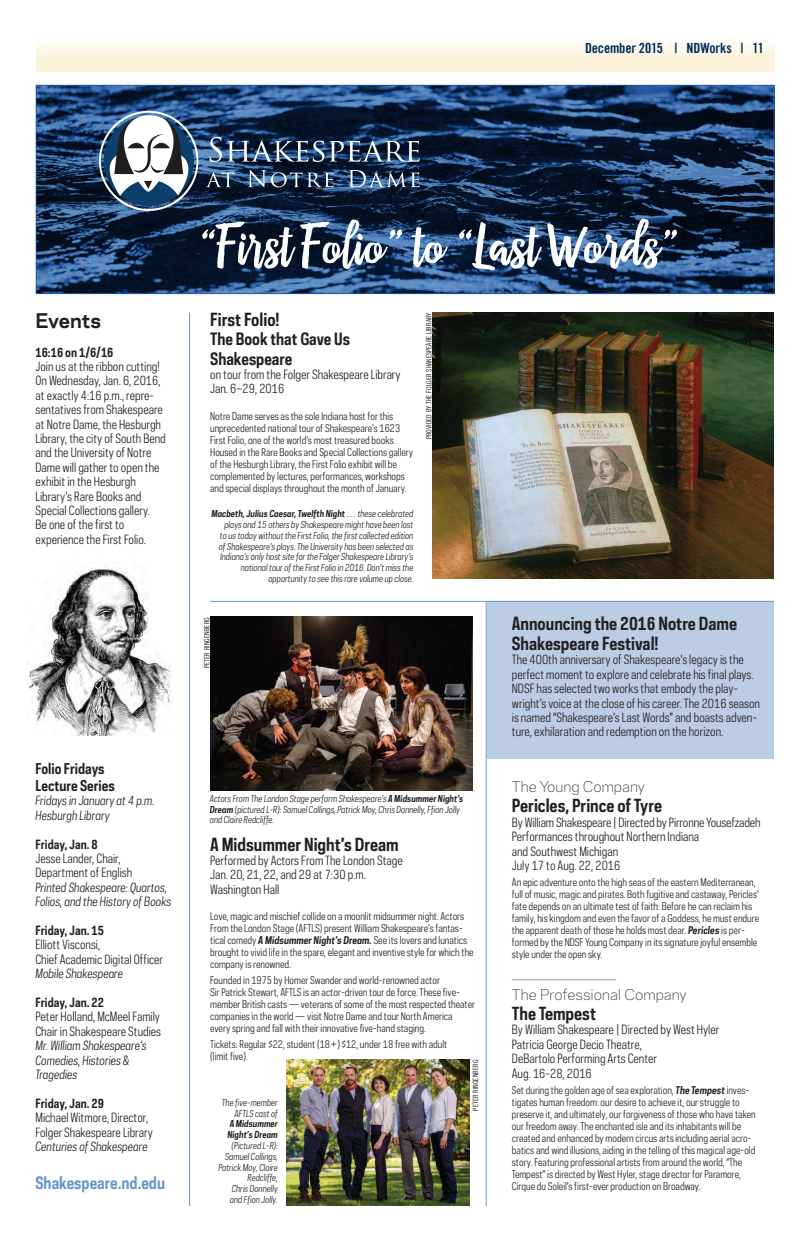
<style>
.page{position:relative;width:810px;height:1242px;background:#fff}
.page>*{position:absolute;margin:0;border:0;box-sizing:border-box;transform-origin:0 0}
.t1{font:87.8px "Carolinea";color:#fff}
.t2{font:700 19px "Galaxie Polaris";color:#231f20}
.t3{font:700 17px/20.4px "Galaxie Polaris Condensed";color:#231f20}
.t4{font:700 16px/19.2px "Galaxie Polaris Condensed";color:#231f20}
.t5{font:700 16px "Galaxie Polaris Condensed";color:#6696c8}
.t6{font:300 14px "Galaxie Polaris";color:#231f20}
.t7{font:700 14px/16.8px "Galaxie Polaris Condensed";color:#231f20}
.t8{font:14px "Trade Gothic Bold Cond Twenty";letter-spacing:-.01em;color:#00295c}
.t9{font:12px/14.4px "Galaxie Polaris Condensed";color:#231f20}
.t10{font:italic 12px/14.4px "Galaxie Polaris Condensed";color:#231f20}
.t11{font:700 12px "Galaxie Polaris Condensed";color:#231f20}
.t12{font:10px/12px "Galaxie Polaris Condensed";color:#231f20}
.t13{font:italic 9px/10.8px "Galaxie Polaris Condensed";color:#231f20;text-align:right}
.t14{font:italic 700 9px/10.8px "Galaxie Polaris Condensed";color:#231f20}
.t15{font:7.2px "Trade Gothic Cond Eighteen";color:#231f20}
.s1{font-weight:700}
.s2{font-weight:700;font-style:italic}
</style>
<div class="page">
<div style="left:487px;top:601px;width:287px;height:158px;background:#bbcce5"></div>
<div style="left:36px;top:36px;width:738px;height:36px;background:linear-gradient(to bottom,#fefcf9,#f9f1d3)"></div>
<svg style="left:36px;top:85px;width:738px;height:209px;background:#193458"></svg>
<svg style="left:210px;top:137px;width:210px;height:25px;background:#455b78"></svg>
<svg style="left:206px;top:172px;width:28px;height:15px"></svg>
<svg style="left:248px;top:170px;width:85px;height:17px"></svg>
<svg style="left:349px;top:170px;width:71px;height:17px"></svg>
<svg style="left:99px;top:111px;width:100px;height:100px"></svg>
<hr style="left:189px;top:313px;width:1px;height:893px;background:#6696c8">
<img style="left:432px;top:313px;width:342px;height:266px">
<hr style="left:210px;top:601px;width:564px;height:1px;background:#6696c8">
<img style="left:210px;top:616px;width:262px;height:175px">
<hr style="left:486px;top:601px;width:1px;height:605px;background:#6696c8">
<img style="left:286px;top:1060px;width:184px;height:146px">
<hr style="left:512px;top:980px;width:104px;height:1px;background:#95979a">
<img style="left:26px;top:568px;width:146px;height:168px">
<h3 class="t8" style="left:585px;top:40px;width:180px">December 2015 | NDWorks | 11</h3>
<h2 class="t2" style="left:36px;top:306px;width:67px">Events</h2>
<p class="t11" style="left:36px;top:344px;width:80px">16:16 on 1/6/16</p>
<p class="t9" style="left:36px;top:359px;width:132px">Join us at the ribbon cutting!<br>On Wednesday, Jan. 6, 2016, at exactly 4:16 p.m., repre&shy;sentatives from Shakespeare at Notre Dame, the Hesburgh<br>Library, the city of South Bend and the University of Notre<br>Dame will gather to open the exhibit in the Hesburgh<br>Library’s Rare Books and<br>Special Collections gallery.<br>Be one of the first to experience the First Folio.</p>
<h3 class="t7" style="left:36px;top:760px;width:81px">Folio Fridays<br>Lecture Series</h3>
<p class="t10" style="left:36px;top:793px;width:121px">Fridays in January at 4 p.m.<br>Hesburgh Library</p>
<p class="t11" style="left:36px;top:836px;width:64px">Friday, Jan. 8</p>
<p class="t9" style="left:36px;top:851px;width:98px">Jesse Lander, Chair,<br>Department of English</p>
<p class="t10" style="left:36px;top:880px;width:137px">Printed Shakespeare: Quartos,<br>Folios, and the History of Books</p>
<p class="t11" style="left:36px;top:922px;width:70px">Friday, Jan. 15</p>
<p class="t9" style="left:36px;top:937px;width:129px">Elliott Visconsi,<br>Chief Academic Digital Officer</p>
<p class="t10" style="left:36px;top:966px;width:89px">Mobile Shakespeare</p>
<p class="t11" style="left:36px;top:994px;width:70px">Friday, Jan. 22</p>
<p class="t9" style="left:36px;top:1009px;width:127px">Peter Holland, McMeel Family<br>Chair in Shakespeare Studies</p>
<p class="t10" style="left:36px;top:1038px;width:113px">Mr. William Shakespeare’s<br>Comedies, Histories &amp;<br>Tragedies</p>
<p class="t11" style="left:36px;top:1095px;width:70px">Friday, Jan. 29</p>
<p class="t9" style="left:36px;top:1110px;width:119px">Michael Witmore, Director,<br>Folger Shakespeare Library</p>
<p class="t10" style="left:36px;top:1139px;width:114px">Centuries of Shakespeare</p>
<h3 class="t5" style="left:36px;top:1173px;width:131px">Shakespeare.nd.edu</h3>
<h1 class="t1" style="left:198px;top:209px;width:482px">“First Folio” to “Last Words”</h1>
<h3 class="t3" style="left:210px;top:309px;width:71px">First Folio!</h3>
<h3 class="t4" style="left:210px;top:329px;width:141px">The Book that Gave Us<br>Shakespeare</h3>
<p class="t9" style="left:210px;top:367px;width:192px">on tour from the Folger Shakespeare Library<br>Jan. 6–29, 2016</p>
<p class="t12" style="left:210px;top:410px;width:205px">Notre Dame serves as the sole Indiana host for this unprecedented national tour of Shakespeare’s 1623<br>First Folio, one of the world’s most treasured books.<br>Housed in the Rare Books and Special Collections gallery of the Hesburgh Library, the First Folio exhibit will be complemented by lectures, performances, workshops and special displays throughout the month of January.</p>
<p class="t13" style="left:211px;top:508px;width:204px"><span class="s1">Macbeth, Julius Caesar, Twelfth Night</span> … these celebrated plays and 15 others by Shakespeare might have been lost<br>to us today without the First Folio, the first collected edition of Shakespeare’s plays. The University has been selected as Indiana’s only host site for the Folger Shakespeare Library’s national tour of the First Folio in 2016. Don’t miss the opportunity to see this rare volume up close.</p>
<p class="t15" style="left:425px;top:439px;width:128px;rotate:-90deg">PROVIDED BY THE FOLGER SHAKESPEARE LIBRARY</p>
<p class="t15" style="left:203px;top:668px;width:52px;rotate:-90deg">PETER RINGENBERG</p>
<p class="t13" style="left:210px;top:793px;width:255px;text-align:left">Actors From The London Stage perform Shakespeare’s <span class="s1">A Midsummer Night’s<br>Dream</span> (pictured L-R): Samuel Collings, Patrick Moy, Chris Donnelly, Ffion Jolly and Claire Redcliffe.</p>
<h3 class="t3" style="left:210px;top:834px;width:190px">A Midsummer Night’s Dream</h3>
<p class="t9" style="left:210px;top:853px;width:194px">Performed by Actors From The London Stage<br>Jan. 20, 21, 22, and 29 at 7:30 p.m.<br>Washington Hall</p>
<p class="t12" style="left:210px;top:910px;width:265px">Love, magic and mischief collide on a moonlit midsummer night. Actors From the London Stage (AFTLS) present William Shakespeare’s fantas&shy;tical comedy <span class="s2">A Midsummer Night’s Dream.</span> See its lovers and lunatics brought to vivid life in the spare, elegant and inventive style for which the company is renowned.</p>
<p class="t12" style="left:210px;top:974px;width:267px">Founded in 1975 by Homer Swander and world-renowned actor<br>Sir Patrick Stewart, AFTLS is an actor-driven tour de force. These five&shy;member British casts — veterans of some of the most respected theater companies in the world — visit Notre Dame and tour North America every spring and fall with their innovative five-hand staging.</p>
<p class="t12" style="left:210px;top:1038px;width:239px">Tickets: Regular $22, student (18+) $12, under 18 free with adult (limit five).</p>
<p class="t15" style="left:471px;top:1111px;width:52px;rotate:-90deg">PETER RINGENBERG</p>
<p class="t13" style="left:222px;top:1097px;width:58px">The five-member<br>AFTLS cast of</p>
<p class="t14" style="left:227px;top:1118px;width:52px">A Midsummer<br>Night’s Dream</p>
<p class="t13" style="left:218px;top:1140px;width:61px">(Pictured L-R):<br>Samuel Collings,<br>Patrick Moy, Claire<br>Redcliffe,<br>Chris Donnelly and Ffion Jolly.</p>
<h3 class="t3" style="left:512px;top:613px;width:227px">Announcing the 2016 Notre Dame<br>Shakespeare Festival!</h3>
<p class="t9" style="left:512px;top:652px;width:250px">The 400th anniversary of Shakespeare’s legacy is the perfect moment to explore and celebrate his final plays.<br>NDSF has selected two works that embody the play&shy;wright’s voice at the close of his career. The 2016 season is named “Shakespeare’s Last Words” and boasts adven&shy;ture, exhilaration and redemption on the horizon.</p>
<h3 class="t6" style="left:512px;top:776px;width:135px">The Young Company</h3>
<h3 class="t3" style="left:512px;top:795px;width:152px">Pericles, Prince of Tyre</h3>
<p class="t9" style="left:512px;top:815px;width:250px">By William Shakespeare | Directed by Pirronne Yousefzadeh Performances throughout Northern Indiana<br>and Southwest Michigan<br>July 17 to Aug. 22, 2016</p>
<p class="t12" style="left:512px;top:876px;width:249px">An epic adventure onto the high seas of the eastern Mediterranean, full of music, magic and pirates. Both fugitive and castaway, Pericles’ fate depends on an ultimate test of faith: Before he can reclaim his family, his kingdom and even the favor of a Goddess, he must endure the apparent death of those he holds most dear. <span class="s2">Pericles</span> is per&shy;formed by the NDSF Young Company in its signature joyful ensemble style under the open sky.</p>
<h3 class="t6" style="left:512px;top:984px;width:176px">The Professional Company</h3>
<h3 class="t3" style="left:512px;top:1003px;width:86px">The Tempest</h3>
<p class="t9" style="left:512px;top:1022px;width:209px">By William Shakespeare | Directed by West Hyler<br>Patricia George Decio Theatre,<br>DeBartolo Performing Arts Center<br>Aug. 16-28, 2016</p>
<p class="t12" style="left:512px;top:1084px;width:245px">Set during the golden age of sea exploration, <span class="s2">The Tempest</span> inves&shy;tigates human freedom: our desire to achieve it, our struggle to preserve it, and ultimately, our forgiveness of those who have taken our freedom away. The enchanted isle and its inhabitants will be created and enhanced by modern circus arts including aerial acro&shy;batics and wind illusions, aiding in the telling of this magical age-old story. Featuring professional artists from around the world, “The Tempest” is directed by West Hyler, stage director for Paramore, Cirque du Soleil’s first-ever production on Broadway.</p>
</div>
